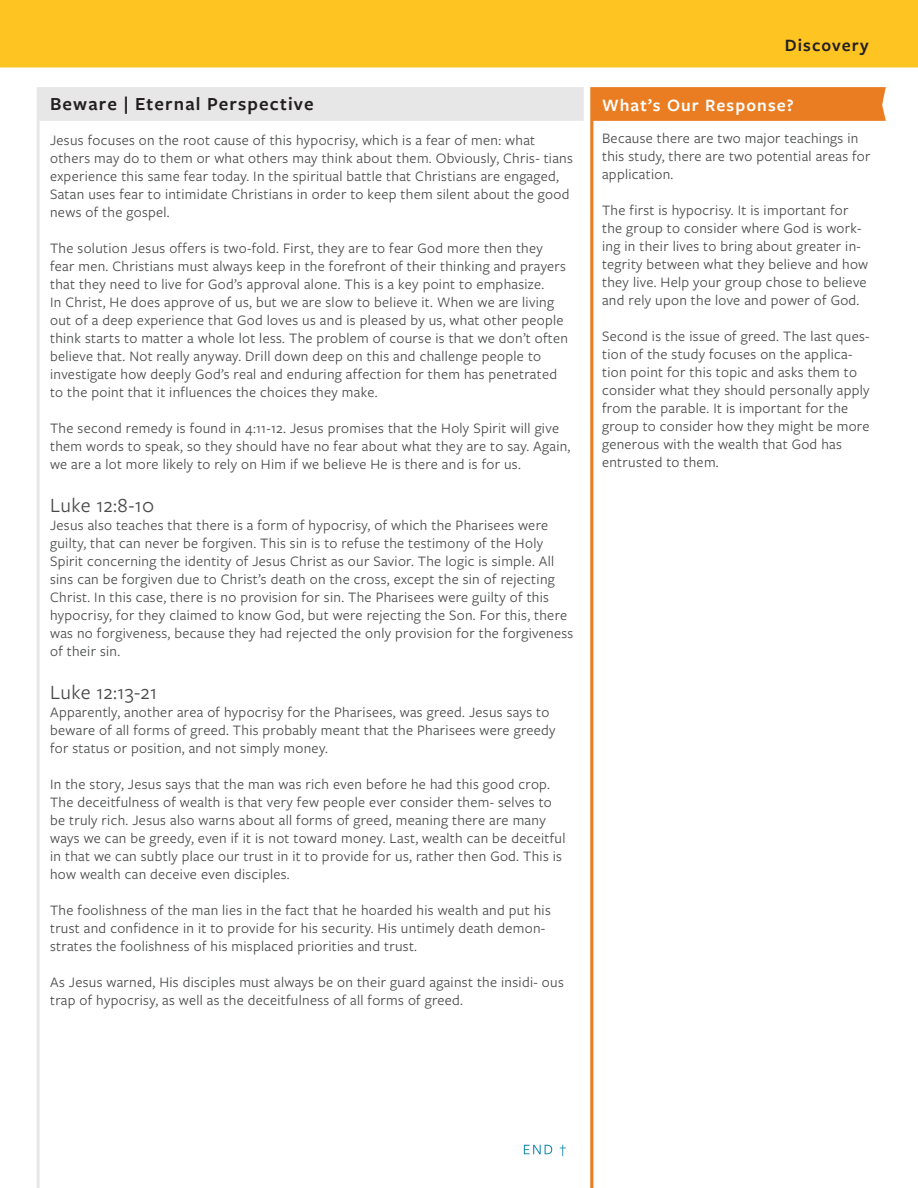
<style>
.page{position:relative;width:918px;height:1188px;background:#fff}
.page>*{position:absolute;margin:0;border:0;box-sizing:border-box;transform-origin:0 0}
.t1{font:21px "Freight Sans Pro";letter-spacing:.02em;color:#494a4b}
.t2{font:600 19.2px "Freight Sans Pro";letter-spacing:.06em;color:#231f20}
.t3{font:600 18px "Freight Sans Pro";letter-spacing:.06em;color:#fff}
.t4{font:600 18px "Freight Sans Pro";letter-spacing:.06em;color:#231f20}
.t5{font:15px/18px "Freight Sans Pro";letter-spacing:.02em;color:#494a4b}
</style>
<div class="page">
<img style="left:0;top:0;width:918px;height:1188px">
<p class="t4" style="left:785px;top:33px;width:85px">Discovery</p>
<p class="t2" style="left:50px;top:91px;width:265px">Beware | Eternal Perspective</p>
<p class="t3" style="left:602px;top:93px;width:193px">What’s Our Response?</p>
<p class="t5" style="left:602px;top:129px;width:270px">Because there are two major teachings in this study, there are two potential areas for application.</p>
<p class="t5" style="left:602px;top:201px;width:268px">The first is hypocrisy. It is important for the group to consider where God is work&shy;ing in their lives to bring about greater in&shy;tegrity between what they believe and how they live. Help your group chose to believe and rely upon the love and power of God.</p>
<p class="t5" style="left:602px;top:327px;width:269px">Second is the issue of greed. The last ques&shy;tion of the study focuses on the applica&shy;tion point for this topic and asks them to consider what they should personally apply from the parable. It is important for the group to consider how they might be more generous with the wealth that God has entrusted to them.</p>
<p class="t5" style="left:50px;top:130px;width:524px">Jesus focuses on the root cause of this hypocrisy, which is a fear of men: what others may do to them or what others may think about them. Obviously, Chris- tians experience this same fear today. In the spiritual battle that Christians are engaged, Satan uses fear to intimidate Christians in order to keep them silent about the good news of the gospel.</p>
<p class="t5" style="left:50px;top:238px;width:519px">The solution Jesus offers is two-fold. First, they are to fear God more then they fear men. Christians must always keep in the forefront of their thinking and prayers that they need to live for God’s approval alone. This is a key point to emphasize.<br>In Christ, He does approve of us, but we are slow to believe it. When we are living out of a deep experience that God loves us and is pleased by us, what other people think starts to matter a whole lot less. The problem of course is that we don’t often believe that. Not really anyway. Drill down deep on this and challenge people to investigate how deeply God’s real and enduring affection for them has penetrated to the point that it influences the choices they make.</p>
<p class="t5" style="left:50px;top:418px;width:522px">The second remedy is found in 4:11-12. Jesus promises that the Holy Spirit will give them words to speak, so they should have no fear about what they are to say. Again, we are a lot more likely to rely on Him if we believe He is there and is for us.</p>
<p class="t1" style="left:50px;top:491px;width:106px">Luke 12:8-10</p>
<p class="t5" style="left:50px;top:515px;width:525px">Jesus also teaches that there is a form of hypocrisy, of which the Pharisees were guilty, that can never be forgiven. This sin is to refuse the testimony of the Holy Spirit concerning the identity of Jesus Christ as our Savior. The logic is simple. All sins can be forgiven due to Christ’s death on the cross, except the sin of rejecting Christ. In this case, there is no provision for sin. The Pharisees were guilty of this hypocrisy, for they claimed to know God, but were rejecting the Son. For this, there was no forgiveness, because they had rejected the only provision for the forgiveness of their sin.</p>
<p class="t1" style="left:50px;top:678px;width:108px">Luke 12:13-21</p>
<p class="t5" style="left:50px;top:703px;width:507px">Apparently, another area of hypocrisy for the Pharisees, was greed. Jesus says to beware of all forms of greed. This probably meant that the Pharisees were greedy for status or position, and not simply money.</p>
<p class="t5" style="left:50px;top:775px;width:517px">In the story, Jesus says that the man was rich even before he had this good crop.<br>The deceitfulness of wealth is that very few people ever consider them- selves to be truly rich. Jesus also warns about all forms of greed, meaning there are many ways we can be greedy, even if it is not toward money. Last, wealth can be deceitful in that we can subtly place our trust in it to provide for us, rather then God. This is how wealth can deceive even disciples.</p>
<p class="t5" style="left:50px;top:901px;width:502px">The foolishness of the man lies in the fact that he hoarded his wealth and put his trust and confidence in it to provide for his security. His untimely death demon&shy;strates the foolishness of his misplaced priorities and trust.</p>
<p class="t5" style="left:50px;top:973px;width:515px">As Jesus warned, His disciples must always be on their guard against the insidi- ous trap of hypocrisy, as well as the deceitfulness of all forms of greed.</p>
</div>
